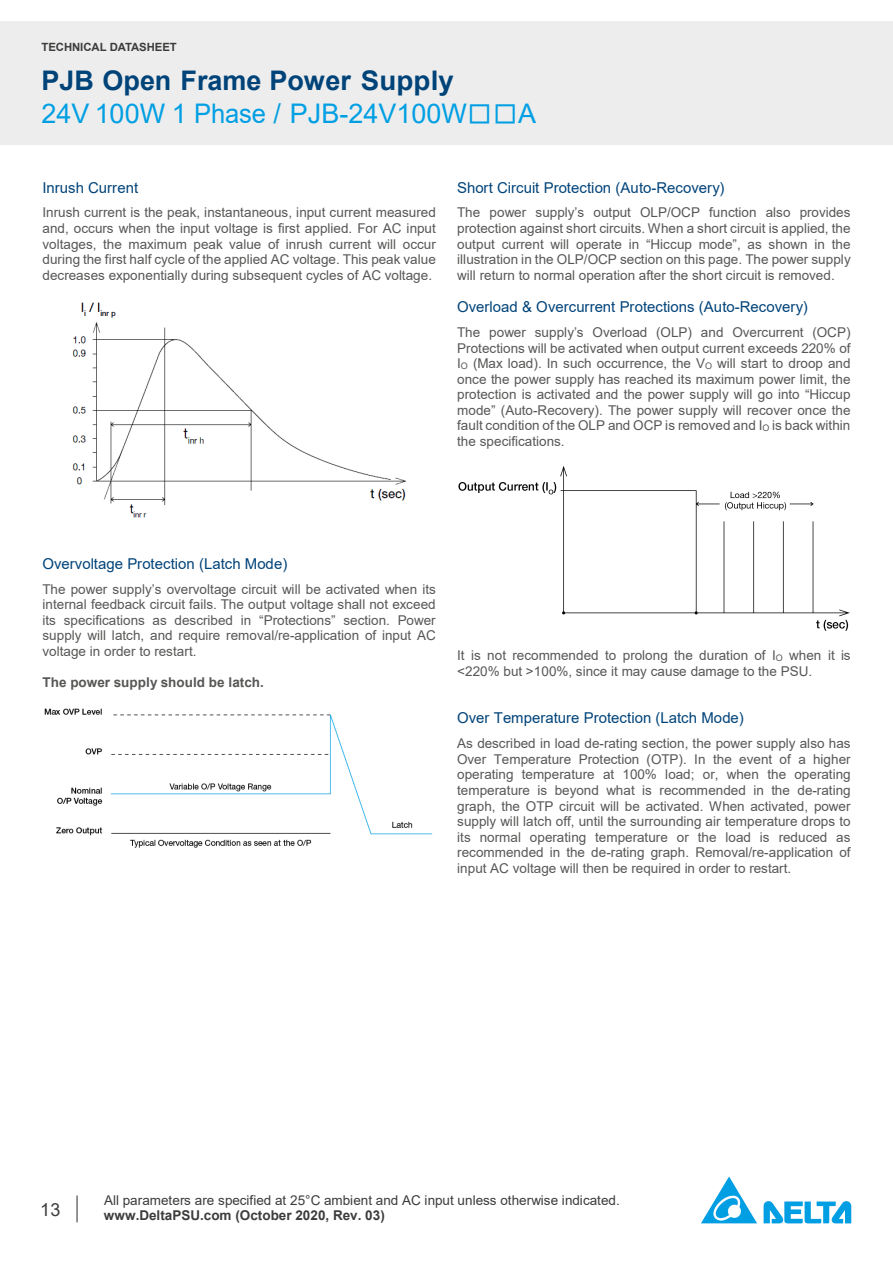
<style>
.page{position:relative;width:893px;height:1264px;background:#fff}
.page>*{position:absolute;margin:0;border:0;box-sizing:border-box;transform-origin:0 0}
.t1{font:27px/32.7px "Arial";letter-spacing:-.005em;color:#009fe3}
.t2{font:25.5px "MS Gothic";color:#009fe3}
.t3{font:18px "Arial";color:#3c3c3b}
.t4{font:15px "Arial";color:#004379}
.t5{font:13.5px/15.6px "Arial";letter-spacing:.005em;color:#575756;text-align:justify}
.t6{font:13.5px "Arial";letter-spacing:.005em;color:#3c3c3b}
.t7{font:700 13.5px "Arial";letter-spacing:.005em;color:#3c3c3b}
.t8{font:700 13.5px "Arial";color:#575756}
.t9{font:700 11.4px "Arial";letter-spacing:-.01em;color:#3c3c3b}
.s1{font-weight:700;color:#004379}
.s2{font-family:"MS Gothic";font-size:25.5px}
.s3{font-family:"Arial";font-size:27px}
.s4{font-size:9px}
</style>
<div class="page">
<div style="left:0;top:21px;width:893px;height:124px;background:#ededed"></div>
<img style="left:701px;top:1176px;width:151px;height:48px">
<svg style="left:77px;top:1195px;width:1px;height:26px"></svg>
<img style="left:72px;top:302px;width:334px;height:216px">
<img style="left:44px;top:708px;width:389px;height:140px">
<img style="left:458px;top:466px;width:392px;height:165px">
<p class="t9" style="left:42px;top:39px;width:137px">TECHNICAL DATASHEET</p>
<h1 class="t1" style="left:42px;top:64px;width:478px"><span class="s1">PJB Open Frame Power Supply<br></span>24V 100W 1 Phase / PJB-24V100W <span class="s2">ڧ</span></h1>
<h2 class="t2" style="left:467px;top:101px;width:71px">ڧ <span class="s3">A</span></h2>
<p class="t4" style="left:42px;top:177px;width:97px">Inrush Current</p>
<p class="t5" style="left:42px;top:205px;width:395px">Inrush current is the peak, instantaneous, input current measured and, occurs when the input voltage is first applied. For AC input voltages, the maximum peak value of inrush current will occur during the first half cycle of the applied AC voltage. This peak value decreases exponentially during subsequent cycles of AC voltage.</p>
<p class="t4" style="left:457px;top:177px;width:269px">Short Circuit Protection (Auto-Recovery)</p>
<p class="t5" style="left:457px;top:205px;width:395px">The power supply’s output OLP/OCP function also provides protection against short circuits. When a short circuit is applied, the output current will operate in “Hiccup mode”, as shown in the illustration in the OLP/OCP section on this page. The power supply will return to normal operation after the short circuit is removed.</p>
<p class="t4" style="left:457px;top:296px;width:352px">Overload &amp; Overcurrent Protections (Auto-Recovery)</p>
<p class="t5" style="left:457px;top:324px;width:395px">The power supply’s Overload (OLP) and Overcurrent (OCP)<br>Protections will be activated when output current exceeds 220% of I<span class="s4">O</span> (Max load). In such occurrence, the V<span class="s4">O</span> will start to droop and once the power supply has reached its maximum power limit, the protection is activated and the power supply will go into “Hiccup mode” (Auto-Recovery). The power supply will recover once the fault condition of the OLP and OCP is removed and I<span class="s4">O</span> is back within the specifications.</p>
<p class="t4" style="left:42px;top:552px;width:246px">Overvoltage Protection (Latch Mode)</p>
<p class="t5" style="left:42px;top:580px;width:395px">The power supply’s overvoltage circuit will be activated when its internal feedback circuit fails. The output voltage shall not exceed its specifications as described in “Protections” section. Power supply will latch, and require removal/re-application of input AC voltage in order to restart.</p>
<p class="t8" style="left:42px;top:672px;width:223px">The power supply should be latch.</p>
<p class="t5" style="left:457px;top:647px;width:395px">It is not recommended to prolong the duration of I<span class="s4">O</span> when it is &lt;220% but &gt;100%, since it may cause damage to the PSU.</p>
<p class="t4" style="left:457px;top:707px;width:288px">Over Temperature Protection (Latch Mode)</p>
<p class="t5" style="left:457px;top:735px;width:395px">As described in load de-rating section, the power supply also has Over Temperature Protection (OTP). In the event of a higher operating temperature at 100% load; or, when the operating temperature is beyond what is recommended in the de-rating graph, the OTP circuit will be activated. When activated, power supply will latch off, until the surrounding air temperature drops to its normal operating temperature or the load is reduced as recommended in the de-rating graph. Removal/re-application of input AC voltage will then be required in order to restart.</p>
<h3 class="t3" style="left:40px;top:1196px;width:22px">13</h3>
<p class="t6" style="left:104px;top:1190px;width:517px">All parameters are specified at 25°C ambient and AC input unless otherwise indicated.</p>
<p class="t7" style="left:104px;top:1205px;width:282px">www.DeltaPSU.com (October 2020, Rev. 03)</p>
</div>
